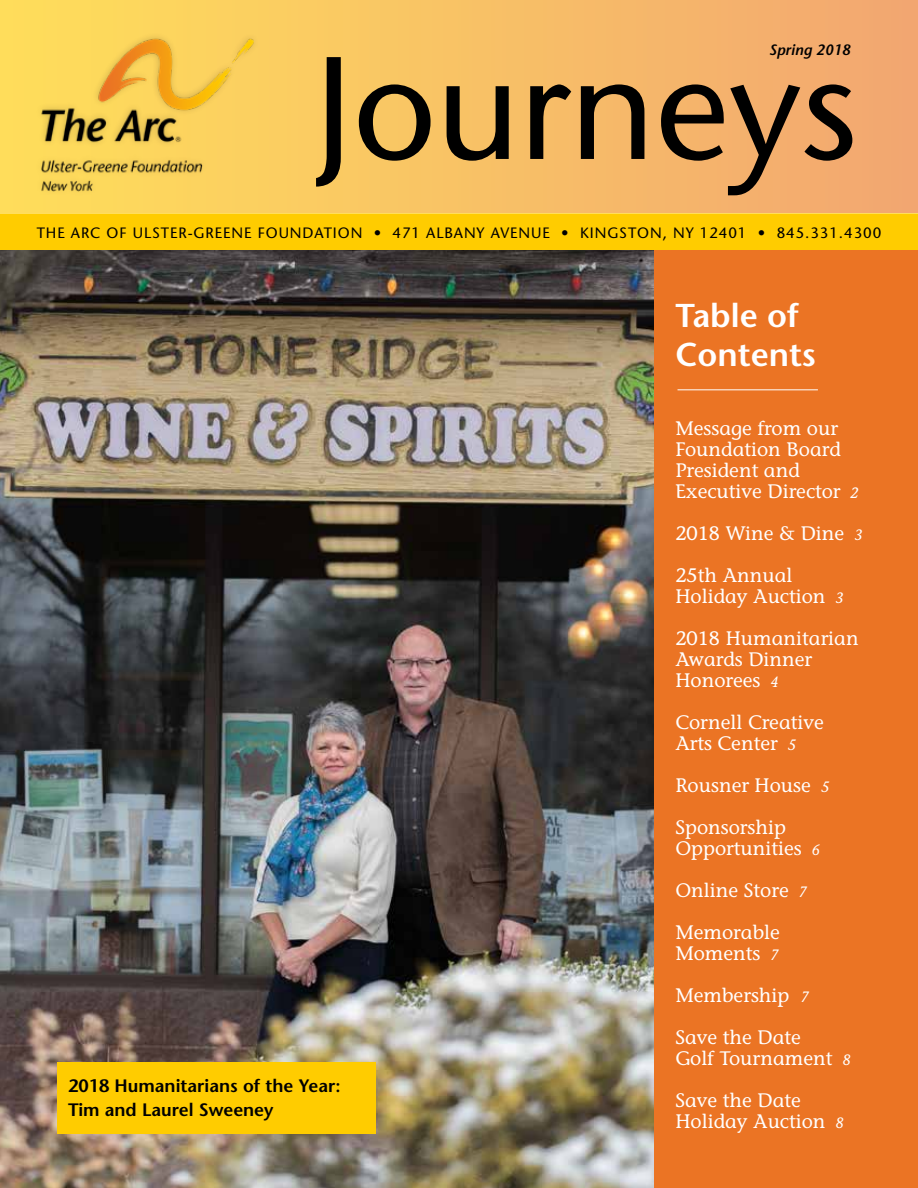
<style>
.page{position:relative;width:918px;height:1188px;background:#fff}
.page>*{position:absolute;margin:0;border:0;box-sizing:border-box;transform-origin:0 0}
.t1{font:500 145.5px "Stone Sans Std";color:#000}
.t2{font:600 33px/39px "Stone Sans Std";color:#fff}
.t3{font:500 19.5px/42px "Stone Informal Std";color:#fff}
.t4{font:600 18px/24px "Stone Sans Std";color:#000}
.t5{font:500 15px "Stone Sans Std";letter-spacing:.06em;color:#000}
.t6{font:italic 600 15px "Stone Sans Std";color:#000}
.s1{font-style:italic;font-size:15px}
</style>
<div class="page">
<div style="left:0;top:213px;width:918px;height:38px;background:#fc0"></div>
<div style="left:0;top:0;width:918px;height:214px;background:linear-gradient(to right,#ffdf5a,#f2a671)"></div>
<img style="left:11px;top:9px;width:273px;height:205px">
<img style="left:0;top:251px;width:654px;height:937px">
<div style="left:57px;top:1063px;width:319px;height:71px;background:#fc0"></div>
<div style="left:654px;top:251px;width:264px;height:937px;background:#eb7424"></div>
<hr style="left:678px;top:389px;width:140px;height:1px;background:#fff">
<p class="t6" style="left:769px;top:41px;width:83px">Spring 2018</p>
<h1 class="t1" style="left:313px;top:22px;width:546px">Journeys</h1>
<p class="t5" style="left:37px;top:224px;width:846px">THE ARC OF ULSTER-GREENE FOUNDATION • 471 ALBANY AVENUE • KINGSTON, NY 12401 • 845.331.4300</p>
<p class="t4" style="left:68px;top:1074px;width:274px">2018 Humanitarians of the Year:<br>Tim and Laurel Sweeney</p>
<h2 class="t2" style="left:675px;top:296px;width:142px">Table of<br>Contents</h2>
<p class="t3" style="left:675px;top:417px;width:185px;line-height:21px">Message from our<br>Foundation Board<br>President and<br>Executive Director <span class="s1">2</span></p>
<p class="t3" style="left:675px;top:512px;width:189px">2018 Wine &amp; Dine <span class="s1">3<br></span>25th Annual</p>
<p class="t3" style="left:675px;top:575px;width:185px">Holiday Auction <span class="s1">3<br></span>2018 Humanitarian</p>
<p class="t3" style="left:675px;top:648px;width:138px;line-height:21px">Awards Dinner<br>Honorees <span class="s1">4</span></p>
<p class="t3" style="left:675px;top:711px;width:150px;line-height:21px">Cornell Creative<br>Arts Center <span class="s1">5</span></p>
<p class="t3" style="left:675px;top:764px;width:155px">Rousner House <span class="s1">5<br></span>Sponsorship</p>
<p class="t3" style="left:675px;top:827px;width:146px">Opportunities <span class="s1">6<br></span>Online Store <span class="s1">7<br></span>Memorable</p>
<p class="t3" style="left:675px;top:932px;width:135px">Moments <span class="s1">7<br></span>Membership <span class="s1">7<br></span>Save the Date</p>
<p class="t3" style="left:675px;top:1037px;width:177px">Golf Tournament <span class="s1">8<br></span>Save the Date</p>
<p class="t3" style="left:675px;top:1100px;width:170px">Holiday Auction <span class="s1">8</span></p>
</div>
